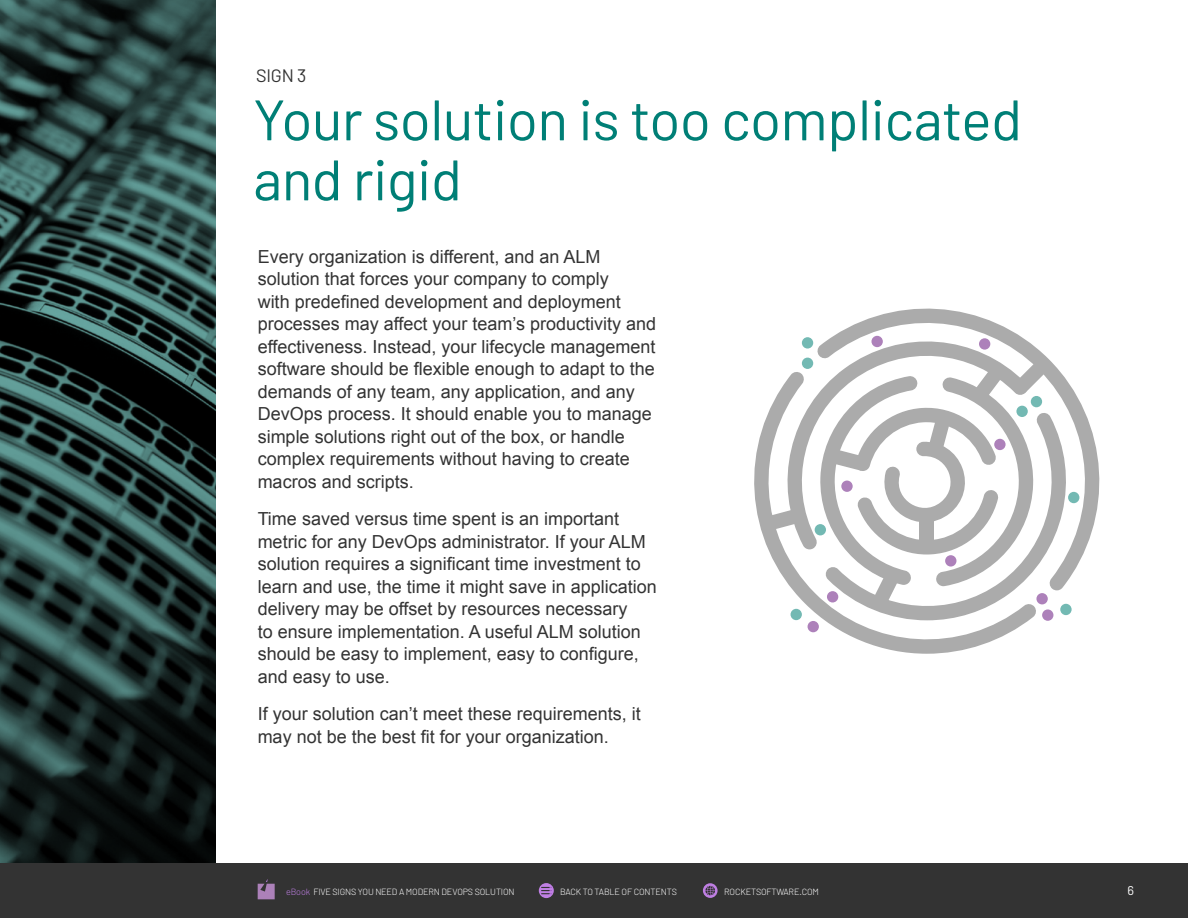
<style>
.page{position:relative;width:1188px;height:918px;background:#fff}
.page>*{position:absolute;margin:0;border:0;box-sizing:border-box;transform-origin:0 0}
.t1{font:57px/60px "Barlow";letter-spacing:-.01em;color:#007f76}
.t2{font:18px/22.5px "Arial";color:#333}
.t3{font:18px "Barlow";color:#333}
.t4{font:12.75px "Barlow";color:#fff}
.t5{font:300 9px "Barlow";letter-spacing:-.015em;color:#fff}
.s1{color:#bf7fe3}
</style>
<div class="page">
<svg style="left:0;top:0;width:216px;height:863px;background:#233837"></svg>
<svg style="left:754px;top:405px;width:275px;height:249px"></svg>
<svg style="left:817px;top:308px;width:283px;height:282px"></svg>
<svg style="left:772px;top:328px;width:256px;height:221px"></svg>
<svg style="left:825px;top:412px;width:257px;height:208px"></svg>
<svg style="left:765px;top:508px;width:36px;height:23px"></svg>
<svg style="left:819px;top:359px;width:230px;height:244px"></svg>
<div style="left:871px;top:336px;width:12px;height:11px;background:#ad81ba;border-radius:50%"></div>
<div style="left:802px;top:358px;width:11px;height:11px;background:#73b9b3;border-radius:50%"></div>
<div style="left:802px;top:337px;width:11px;height:12px;background:#73b9b3;border-radius:50%"></div>
<div style="left:979px;top:338px;width:11px;height:12px;background:#ad81ba;border-radius:50%"></div>
<div style="left:1031px;top:396px;width:11px;height:11px;background:#73b9b3;border-radius:50%"></div>
<div style="left:1016px;top:406px;width:12px;height:11px;background:#73b9b3;border-radius:50%"></div>
<div style="left:1036px;top:593px;width:12px;height:11px;background:#ad81ba;border-radius:50%"></div>
<div style="left:1060px;top:604px;width:12px;height:11px;background:#73b9b3;border-radius:50%"></div>
<div style="left:1042px;top:609px;width:11px;height:12px;background:#ad81ba;border-radius:50%"></div>
<div style="left:841px;top:481px;width:12px;height:11px;background:#ad81ba;border-radius:50%"></div>
<div style="left:815px;top:524px;width:11px;height:11px;background:#73b9b3;border-radius:50%"></div>
<div style="left:994px;top:439px;width:12px;height:11px;background:#ad81ba;border-radius:50%"></div>
<div style="left:1068px;top:492px;width:11px;height:11px;background:#73b9b3;border-radius:50%"></div>
<div style="left:827px;top:591px;width:11px;height:11px;background:#ad81ba;border-radius:50%"></div>
<div style="left:945px;top:555px;width:11px;height:12px;background:#ad81ba;border-radius:50%"></div>
<div style="left:791px;top:609px;width:11px;height:11px;background:#73b9b3;border-radius:50%"></div>
<div style="left:808px;top:621px;width:11px;height:11px;background:#ad81ba;border-radius:50%"></div>
<div style="left:0;top:863px;width:1188px;height:55px;background:#333"></div>
<svg style="left:539px;top:883px;width:15px;height:15px"></svg>
<svg style="left:542px;top:887px;width:10px;height:7px"></svg>
<svg style="left:703px;top:883px;width:15px;height:15px"></svg>
<svg style="left:258px;top:879px;width:17px;height:20px"></svg>
<p class="t3" style="left:256px;top:62px;width:52px">SIGN 3</p>
<h1 class="t1" style="left:253px;top:85px;width:770px">Your solution is too complicated and rigid</h1>
<p class="t2" style="left:258px;top:245px;width:400px">Every organization is different, and an ALM solution that forces your company to comply<br>with predefined development and deployment processes may affect your team’s productivity and effectiveness. Instead, your lifecycle management software should be flexible enough to adapt to the demands of any team, any application, and any DevOps process. It should enable you to manage simple solutions right out of the box, or handle complex requirements without having to create macros and scripts.</p>
<p class="t2" style="left:258px;top:508px;width:401px">Time saved versus time spent is an important metric for any DevOps administrator. If your ALM solution requires a significant time investment to learn and use, the time it might save in application delivery may be offset by resources necessary<br>to ensure implementation. A useful ALM solution should be easy to implement, easy to configure, and easy to use.</p>
<p class="t2" style="left:258px;top:703px;width:385px">If your solution can’t meet these requirements, it may not be the best fit for your organization.</p>
<p class="t5" style="left:286px;top:885px;width:230px"><span class="s1">eBook</span> FIVE SIGNS YOU NEED A MODERN DEVOPS SOLUTION</p>
<p class="t5" style="left:560px;top:885px;width:118px">BACK TO TABLE OF CONTENTS</p>
<p class="t5" style="left:724px;top:885px;width:96px">ROCKETSOFTWARE.COM</p>
<p class="t4" style="left:1127px;top:881px;width:8px">6</p>
</div>
